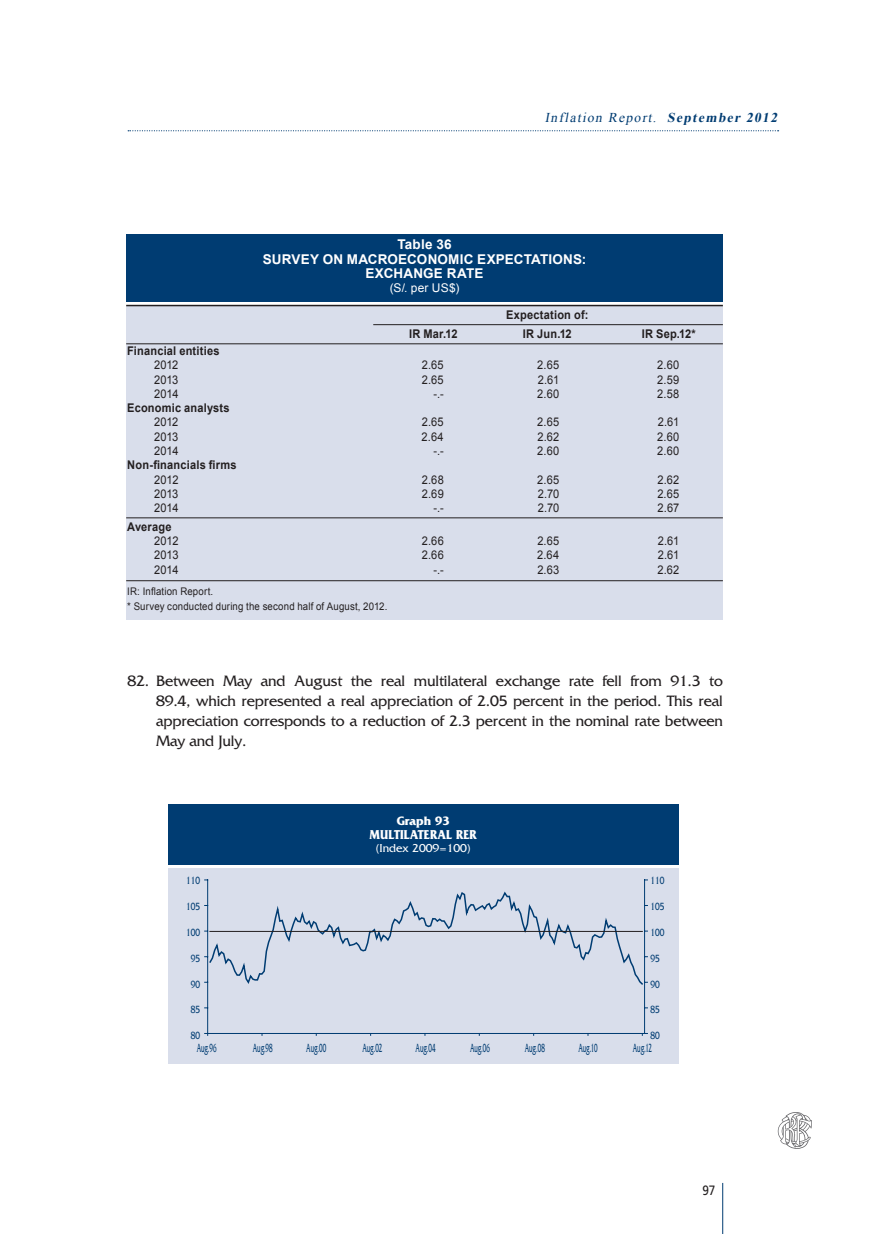
<style>
.page{position:relative;width:893px;height:1234px;background:#fff}
.page>*{position:absolute;margin:0;border:0;box-sizing:border-box;transform-origin:0 0}
.t1{font:15.75px/20.1px "Friz Quadrata";letter-spacing:-.01em;color:#231f20;text-align:justify}
.t2{font:700 13.5px/14.2px "Arial";letter-spacing:.01em;color:#fff;text-align:center}
.t3{font:italic 13.5px "Times New Roman";color:#003c72}
.t4{font:700 13.5px "Friz Quadrata";color:#fff;scale:.9 1}
.t5{font:13.5px "Frutiger";color:#231f20;scale:.88 1}
.t6{font:700 12.75px "Friz Quadrata";color:#fff}
.t7{font:12.45px "Friz Quadrata";color:#003c72;scale:.5 1}
.t8{font:12px "Arial";letter-spacing:.01em;color:#231f20;scale:.92 1}
.t9{font:700 12px "Arial";letter-spacing:.015em;color:#231f20;scale:.92 1}
.t10{font:12px "Friz Quadrata";color:#fff}
.t11{font:12px "Arial";color:#fff}
.t12{font:10.95px "Friz Quadrata";color:#003c72;scale:.76 1}
.t13{font:10.5px/14.2px "Arial";letter-spacing:.015em;color:#231f20;scale:.92 1}
.s1{font-weight:700}
</style>
<div class="page">
<svg style="left:128px;top:130px;width:651px;height:1px"></svg>
<hr style="left:722px;top:1182px;width:1px;height:51px;background:#003c72">
<svg style="left:778px;top:1112px;width:34px;height:37px"></svg>
<div style="left:126px;top:306px;width:596px;height:313px;background:#d9deeb"></div>
<div style="left:126px;top:234px;width:596px;height:67px;background:#003c72"></div>
<hr style="left:126px;top:305px;width:597px;height:1px;background:#231f20">
<hr style="left:126px;top:343px;width:597px;height:1px;background:#231f20">
<hr style="left:373px;top:324px;width:350px;height:1px;background:#231f20">
<hr style="left:126px;top:517px;width:597px;height:1px;background:#231f20">
<hr style="left:126px;top:580px;width:597px;height:1px;background:#231f20">
<div style="left:168px;top:868px;width:510px;height:195px;background:#d9deeb"></div>
<div style="left:168px;top:803px;width:510px;height:61px;background:#003c72"></div>
<hr style="left:644px;top:879px;width:1px;height:154px;background:#003c72">
<hr style="left:207px;top:879px;width:1px;height:154px;background:#003c72">
<hr style="left:208px;top:1032px;width:437px;height:1px;background:#003c72">
<svg style="left:205px;top:889px;width:442px;height:96px"></svg>
<hr style="left:210px;top:930px;width:432px;height:1px;background:#231f20">
<p class="t3" style="left:545px;top:108px;width:237px">Inflation Report. <span class="s1">September 2012</span></p>
<p class="t2" style="left:263px;top:238px;width:325px">Table 36<br>SURVEY ON MACROECONOMIC EXPECTATIONS:<br>EXCHANGE RATE</p>
<p class="t11" style="left:390px;top:280px;width:71px">(S/. per US$)</p>
<p class="t9" style="left:506px;top:307px;width:91px">Expectation of:</p>
<p class="t9" style="left:409px;top:326px;width:54px">IR Mar.12</p>
<p class="t9" style="left:523px;top:326px;width:55px">IR Jun.12</p>
<p class="t9" style="left:642px;top:326px;width:60px">IR Sep.12*</p>
<p class="t9" style="left:127px;top:343px;width:102px">Financial entities</p>
<p class="t8" style="left:154px;top:357px;width:28px">2012</p>
<p class="t8" style="left:422px;top:357px;width:25px">2.65</p>
<p class="t8" style="left:537px;top:357px;width:25px">2.65</p>
<p class="t8" style="left:657px;top:357px;width:25px">2.60</p>
<p class="t8" style="left:154px;top:371px;width:28px">2013</p>
<p class="t8" style="left:422px;top:371px;width:25px">2.65</p>
<p class="t8" style="left:538px;top:371px;width:25px">2.61</p>
<p class="t8" style="left:657px;top:371px;width:25px">2.59</p>
<p class="t8" style="left:154px;top:386px;width:28px">2014</p>
<p class="t8" style="left:433px;top:386px;width:13px">-.-</p>
<p class="t8" style="left:537px;top:386px;width:25px">2.60</p>
<p class="t8" style="left:657px;top:386px;width:26px">2.58</p>
<p class="t9" style="left:127px;top:400px;width:113px">Economic analysts</p>
<p class="t8" style="left:154px;top:414px;width:28px">2012</p>
<p class="t8" style="left:422px;top:414px;width:25px">2.65</p>
<p class="t8" style="left:537px;top:414px;width:25px">2.65</p>
<p class="t8" style="left:658px;top:414px;width:25px">2.61</p>
<p class="t8" style="left:154px;top:428px;width:28px">2013</p>
<p class="t8" style="left:422px;top:428px;width:26px">2.64</p>
<p class="t8" style="left:537px;top:428px;width:25px">2.62</p>
<p class="t8" style="left:657px;top:428px;width:25px">2.60</p>
<p class="t8" style="left:154px;top:443px;width:28px">2014</p>
<p class="t8" style="left:433px;top:443px;width:13px">-.-</p>
<p class="t8" style="left:537px;top:443px;width:25px">2.60</p>
<p class="t8" style="left:657px;top:443px;width:25px">2.60</p>
<p class="t9" style="left:127px;top:457px;width:120px">Non-financials firms</p>
<p class="t8" style="left:154px;top:471px;width:28px">2012</p>
<p class="t8" style="left:422px;top:471px;width:25px">2.68</p>
<p class="t8" style="left:537px;top:471px;width:25px">2.65</p>
<p class="t8" style="left:657px;top:471px;width:25px">2.62</p>
<p class="t8" style="left:154px;top:485px;width:28px">2013</p>
<p class="t8" style="left:422px;top:485px;width:25px">2.69</p>
<p class="t8" style="left:538px;top:485px;width:25px">2.70</p>
<p class="t8" style="left:657px;top:485px;width:25px">2.65</p>
<p class="t8" style="left:154px;top:500px;width:28px">2014</p>
<p class="t8" style="left:433px;top:500px;width:13px">-.-</p>
<p class="t8" style="left:538px;top:500px;width:25px">2.70</p>
<p class="t8" style="left:657px;top:500px;width:25px">2.67</p>
<p class="t9" style="left:127px;top:518px;width:50px">Average</p>
<p class="t8" style="left:154px;top:533px;width:28px">2012</p>
<p class="t8" style="left:422px;top:533px;width:26px">2.66</p>
<p class="t8" style="left:537px;top:533px;width:25px">2.65</p>
<p class="t8" style="left:658px;top:533px;width:25px">2.61</p>
<p class="t8" style="left:154px;top:547px;width:28px">2013</p>
<p class="t8" style="left:422px;top:547px;width:26px">2.66</p>
<p class="t8" style="left:537px;top:547px;width:26px">2.64</p>
<p class="t8" style="left:658px;top:547px;width:25px">2.61</p>
<p class="t8" style="left:154px;top:561px;width:28px">2014</p>
<p class="t8" style="left:433px;top:561px;width:13px">-.-</p>
<p class="t8" style="left:537px;top:561px;width:25px">2.63</p>
<p class="t8" style="left:657px;top:561px;width:25px">2.62</p>
<p class="t13" style="left:127px;top:584px;width:284px">IR: Inflation Report.<br>* Survey conducted during the second half of August, 2012.</p>
<p class="t1" style="left:156px;top:670px;width:568px;text-indent:-29px">82. Between May and August the real multilateral exchange rate fell from 91.3 to 89.4, which represented a real appreciation of 2.05 percent in the period. This real appreciation corresponds to a reduction of 2.3 percent in the nominal rate between May and July.</p>
<p class="t12" style="left:186px;top:874px;width:20px">110</p>
<p class="t12" style="left:186px;top:900px;width:20px">105</p>
<p class="t12" style="left:186px;top:926px;width:20px">100</p>
<p class="t12" style="left:191px;top:951px;width:14px">95</p>
<p class="t12" style="left:191px;top:977px;width:14px">90</p>
<p class="t12" style="left:191px;top:1003px;width:14px">85</p>
<p class="t12" style="left:191px;top:1029px;width:14px">80</p>
<p class="t6" style="left:397px;top:813px;width:54px">Graph 93</p>
<p class="t4" style="left:369px;top:826px;width:121px">MULTILATERAL RER</p>
<p class="t10" style="left:376px;top:841px;width:96px">(Index 2009=100)</p>
<p class="t12" style="left:650px;top:874px;width:20px">110</p>
<p class="t12" style="left:650px;top:900px;width:20px">105</p>
<p class="t12" style="left:650px;top:926px;width:20px">100</p>
<p class="t12" style="left:650px;top:951px;width:14px">95</p>
<p class="t12" style="left:650px;top:977px;width:14px">90</p>
<p class="t12" style="left:650px;top:1003px;width:14px">85</p>
<p class="t12" style="left:650px;top:1029px;width:14px">80</p>
<p class="t7" style="left:197px;top:1040px;width:41px">Aug.96</p>
<p class="t7" style="left:253px;top:1040px;width:41px">Aug.98</p>
<p class="t7" style="left:306px;top:1040px;width:42px">Aug.00</p>
<p class="t7" style="left:363px;top:1040px;width:41px">Aug.02</p>
<p class="t7" style="left:416px;top:1040px;width:41px">Aug.04</p>
<p class="t7" style="left:470px;top:1040px;width:41px">Aug.06</p>
<p class="t7" style="left:525px;top:1040px;width:42px">Aug.08</p>
<p class="t7" style="left:578px;top:1040px;width:40px">Aug.10</p>
<p class="t7" style="left:633px;top:1040px;width:40px">Aug.12</p>
<p class="t5" style="left:702px;top:1182px;width:16px">97</p>
</div>
